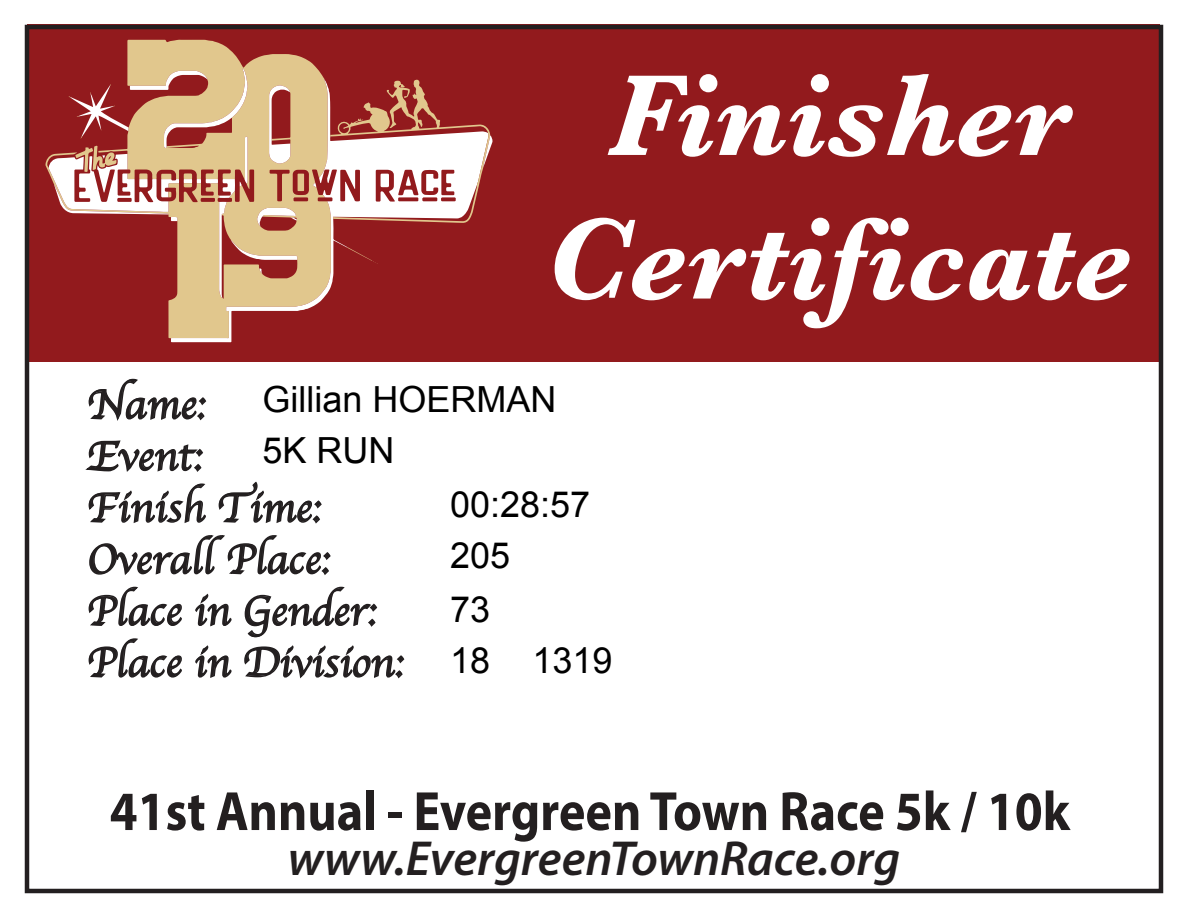
<style>
.page{position:relative;width:1188px;height:918px;background:#fff}
.page>*{position:absolute;margin:0;border:0;box-sizing:border-box;transform-origin:0 0}
.t1{font:italic 700 119.7px/143.6px "Baskerville";color:#fff;text-align:center}
.t2{font:700 55.65px "Myriad Pro";color:#231f20;scale:.9 1}
.t3{font:italic 600 49.5px "Myriad Pro";color:#231f20}
.t4{font:43.05px/51.6px "Apple Chancery";color:#231f20}
.t5{font:36px "Arial";color:#000}
</style>
<div class="page">
<div style="left:27px;top:24px;width:1133px;height:338px;background:#921a1d"></div>
<svg style="left:85px;top:378px;width:320px;height:301px"></svg>
<div style="left:25px;top:25px;width:1138px;height:868px;border:4px solid #231f20"></div>
<svg style="left:45px;top:40px;width:280px;height:298px"></svg>
<svg style="left:171px;top:79px;width:176px;height:263px;fill:#e1c78d"></svg>
<svg style="left:347px;top:247px;width:31px;height:17px"></svg>
<svg style="left:313px;top:183px;width:3px;height:5px"></svg>
<svg style="left:49px;top:68px;width:255px;height:230px"></svg>
<svg style="left:330px;top:79px;width:163px;height:144px"></svg>
<h1 class="t1" style="left:544px;top:43px;width:589px">Finisher<br>Certificate</h1>
<p class="t4" style="left:87px;top:378px;width:318px">Name:<br>Event:<br>Finish Time:<br>Overall Place:<br>Place in Gender:<br>Place in Division:</p>
<p class="t5" style="left:262px;top:380px;width:295px">Gillian HOERMAN</p>
<p class="t5" style="left:262px;top:431px;width:133px">5K RUN</p>
<p class="t5" style="left:450px;top:485px;width:142px">00:28:57</p>
<p class="t5" style="left:450px;top:536px;width:62px">205</p>
<p class="t5" style="left:450px;top:590px;width:42px">73</p>
<p class="t5" style="left:450px;top:641px;width:42px">18</p>
<p class="t5" style="left:532px;top:641px;width:82px">1319</p>
<p class="t2" style="left:110px;top:775px;width:1068px">41st Annual - Evergreen Town Race 5k / 10k</p>
<p class="t3" style="left:288px;top:826px;width:614px">www.EvergreenTownRace.org</p>
</div>
